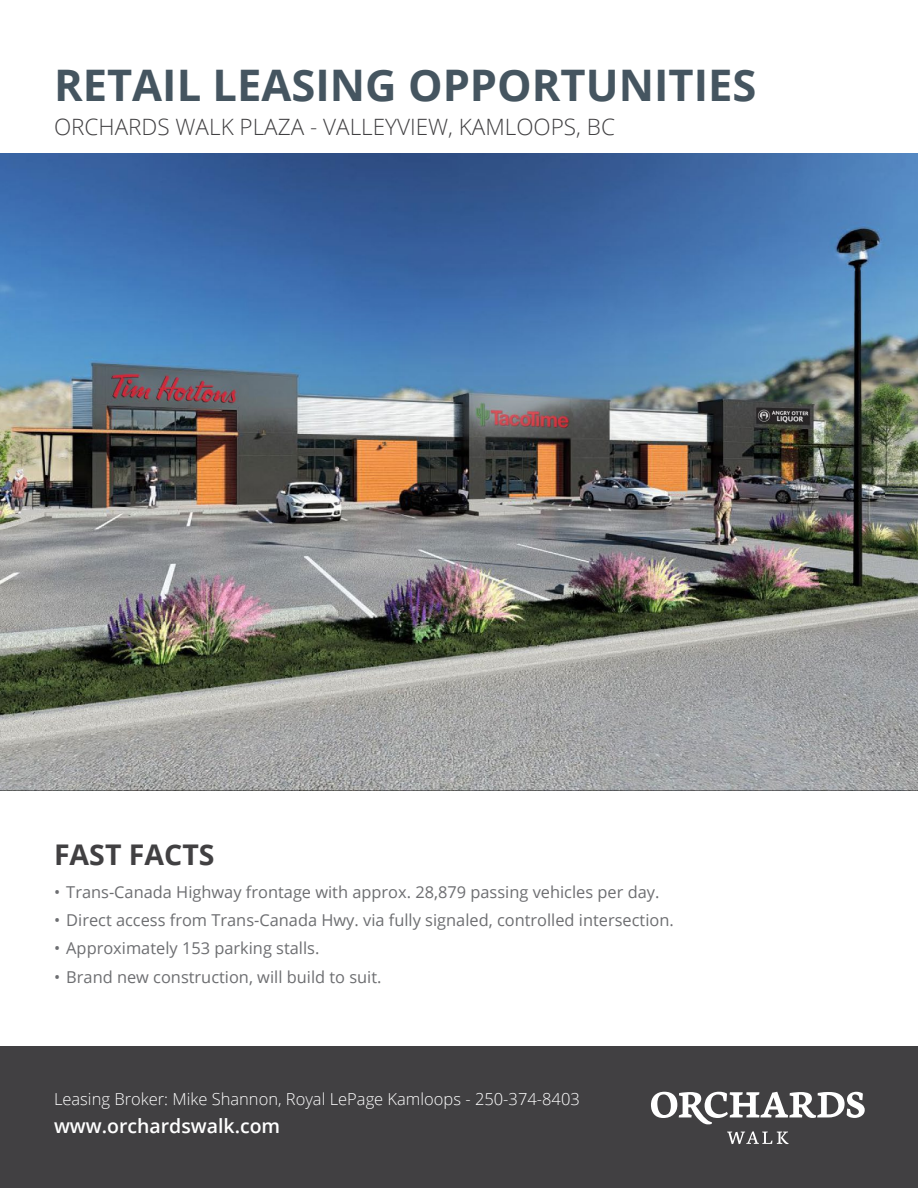
<style>
.page{position:relative;width:918px;height:1188px;background:#fff}
.page>*{position:absolute;margin:0;border:0;box-sizing:border-box;transform-origin:0 0}
.t1{font:700 43.5px "Open Sans";color:#455560}
.t2{font:700 28.5px "Open Sans";color:#414042}
.t3{font:300 22.5px "Open Sans";color:#414042}
.t4{font:600 19.5px "Open Sans";color:#fff}
.t5{font:300 16.5px "Open Sans";color:#fff}
.t6{font:16.35px "Open Sans";color:#6d6e71}
</style>
<div class="page">
<div style="left:0;top:1046px;width:918px;height:142px;background:#414042"></div>
<svg style="left:651px;top:1092px;width:214px;height:32px"></svg>
<svg style="left:727px;top:1131px;width:62px;height:13px"></svg>
<img style="left:0;top:153px;width:918px;height:638px">
<h1 class="t1" style="left:54px;top:54px;width:704px">RETAIL LEASING OPPORTUNITIES</h1>
<h3 class="t3" style="left:54px;top:112px;width:563px">ORCHARDS WALK PLAZA - VALLEYVIEW, KAMLOOPS, BC</h3>
<h2 class="t2" style="left:54px;top:834px;width:162px">FAST FACTS</h2>
<p class="t6" style="left:54px;top:881px;width:607px">• Trans-Canada Highway frontage with approx. 28,879 passing vehicles per day.</p>
<p class="t6" style="left:54px;top:909px;width:621px">• Direct access from Trans-Canada Hwy. via fully signaled, controlled intersection.</p>
<p class="t6" style="left:54px;top:937px;width:267px">• Approximately 153 parking stalls.</p>
<p class="t6" style="left:54px;top:966px;width:329px">• Brand new construction, will build to suit.</p>
<p class="t5" style="left:54px;top:1088px;width:527px">Leasing Broker: Mike Shannon, Royal LePage Kamloops - 250-374-8403</p>
<p class="t4" style="left:54px;top:1113px;width:228px">www.orchardswalk.com</p>
</div>
